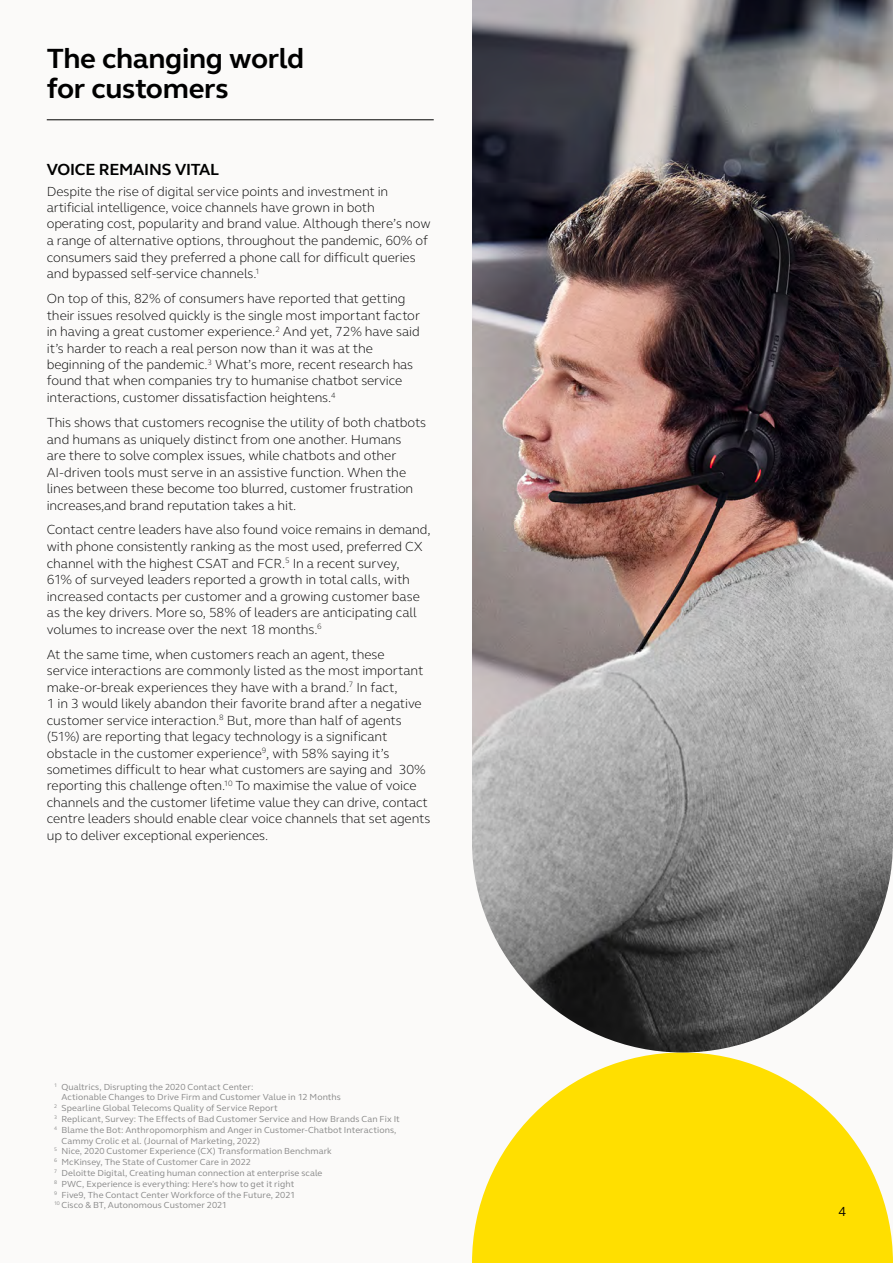
<style>
.page{position:relative;width:893px;height:1263px;background:#fbfaf9}
.page>*{position:absolute;margin:0;border:0;box-sizing:border-box;transform-origin:0 0}
.t1{font:700 28.5px/30px "GN Elliot";letter-spacing:-.01em;color:#000}
.t2{font:700 16.5px "GN Elliot";letter-spacing:-.01em;color:#000}
.t3{font:300 13.5px/16.5px "GN Elliot";letter-spacing:-.01em;color:#000}
.t4{font:13.5px "GN Elliot";color:#000}
.t5{font:9px "GN Elliot";letter-spacing:.01em;color:#878787}
</style>
<div class="page">
<svg style="left:472px;top:1052px;width:421px;height:211px;fill:#ffdf00"></svg>
<img style="left:472px;top:0;width:421px;height:1052px">
<hr style="left:47px;top:119px;width:387px;height:1px;background:#000">
<h1 class="t1" style="left:47px;top:43px;width:259px">The changing world for customers</h1>
<p class="t2" style="left:47px;top:158px;width:174px">VOICE REMAINS VITAL</p>
<p class="t3" style="left:47px;top:182px;width:385px">Despite the rise of digital service points and investment in artificial intelligence, voice channels have grown in both operating cost, popularity and brand value. Although there’s now a range of alternative options, throughout the pandemic, 60% of consumers said they preferred a phone call for difficult queries and bypassed self-service channels.<sup>1</sup></p>
<p class="t3" style="left:47px;top:290px;width:375px">On top of this, 82% of consumers have reported that getting their issues resolved quickly is the single most important factor in having a great customer experience.<sup>2</sup> And yet, 72% have said it’s harder to reach a real person now than it was at the beginning of the pandemic.<sup>3</sup> What’s more, recent research has found that when companies try to humanise chatbot service interactions, customer dissatisfaction heightens.<sup>4</sup></p>
<p class="t3" style="left:47px;top:414px;width:381px">This shows that customers recognise the utility of both chatbots and humans as uniquely distinct from one another. Humans<br>are there to solve complex issues, while chatbots and other AI-driven tools must serve in an assistive function. When the lines between these become too blurred, customer frustration increases,and brand reputation takes a hit.</p>
<p class="t3" style="left:47px;top:521px;width:385px">Contact centre leaders have also found voice remains in demand, with phone consistently ranking as the most used, preferred CX channel with the highest CSAT and FCR.<sup>5</sup> In a recent survey,<br>61% of surveyed leaders reported a growth in total calls, with increased contacts per customer and a growing customer base as the key drivers. More so, 58% of leaders are anticipating call volumes to increase over the next 18 months.<sup>6</sup></p>
<p class="t3" style="left:47px;top:645px;width:385px">At the same time, when customers reach an agent, these<br>service interactions are commonly listed as the most important make-or-break experiences they have with a brand.<sup>7</sup> In fact,<br>1 in 3 would likely abandon their favorite brand after a negative customer service interaction.<sup>8</sup> But, more than half of agents (51%) are reporting that legacy technology is a significant obstacle in the customer experience<sup>9</sup>, with 58% saying it’s sometimes difficult to hear what customers are saying and 30% reporting this challenge often.<sup>10</sup> To maximise the value of voice channels and the customer lifetime value they can drive, contact centre leaders should enable clear voice channels that set agents up to deliver exceptional experiences.</p>
<p class="t5" style="left:54px;top:1080px;width:201px"><sup>1</sup> Qualtrics, Disrupting the 2020 Contact Center:</p>
<p class="t5" style="left:61px;top:1091px;width:281px">Actionable Changes to Drive Firm and Customer Value in 12 Months</p>
<p class="t5" style="left:54px;top:1102px;width:225px"><sup>2</sup> Spearline Global Telecoms Quality of Service Report</p>
<p class="t5" style="left:54px;top:1113px;width:347px"><sup>3</sup> Replicant, Survey: The Effects of Bad Customer Service and How Brands Can Fix It</p>
<p class="t5" style="left:54px;top:1124px;width:344px"><sup>4</sup> Blame the Bot: Anthropomorphism and Anger in Customer-Chatbot Interactions,</p>
<p class="t5" style="left:62px;top:1134px;width:200px">Cammy Crolic et al. (Journal of Marketing, 2022)</p>
<p class="t5" style="left:54px;top:1145px;width:279px"><sup>5</sup> Nice, 2020 Customer Experience (CX) Transformation Benchmark</p>
<p class="t5" style="left:54px;top:1156px;width:199px"><sup>6</sup> McKinsey, The State of Customer Care in 2022</p>
<p class="t5" style="left:54px;top:1167px;width:270px"><sup>7</sup> Deloitte Digital, Creating human connection at enterprise scale</p>
<p class="t5" style="left:54px;top:1178px;width:242px"><sup>8</sup> PWC, Experience is everything: Here’s how to get it right</p>
<p class="t5" style="left:54px;top:1188px;width:243px"><sup>9</sup> Five9, The Contact Center Workforce of the Future, 2021</p>
<p class="t5" style="left:54px;top:1199px;width:175px"><sup>10</sup> Cisco &amp; BT, Autonomous Customer 2021</p>
<p class="t4" style="left:838px;top:1202px;width:9px">4</p>
</div>
